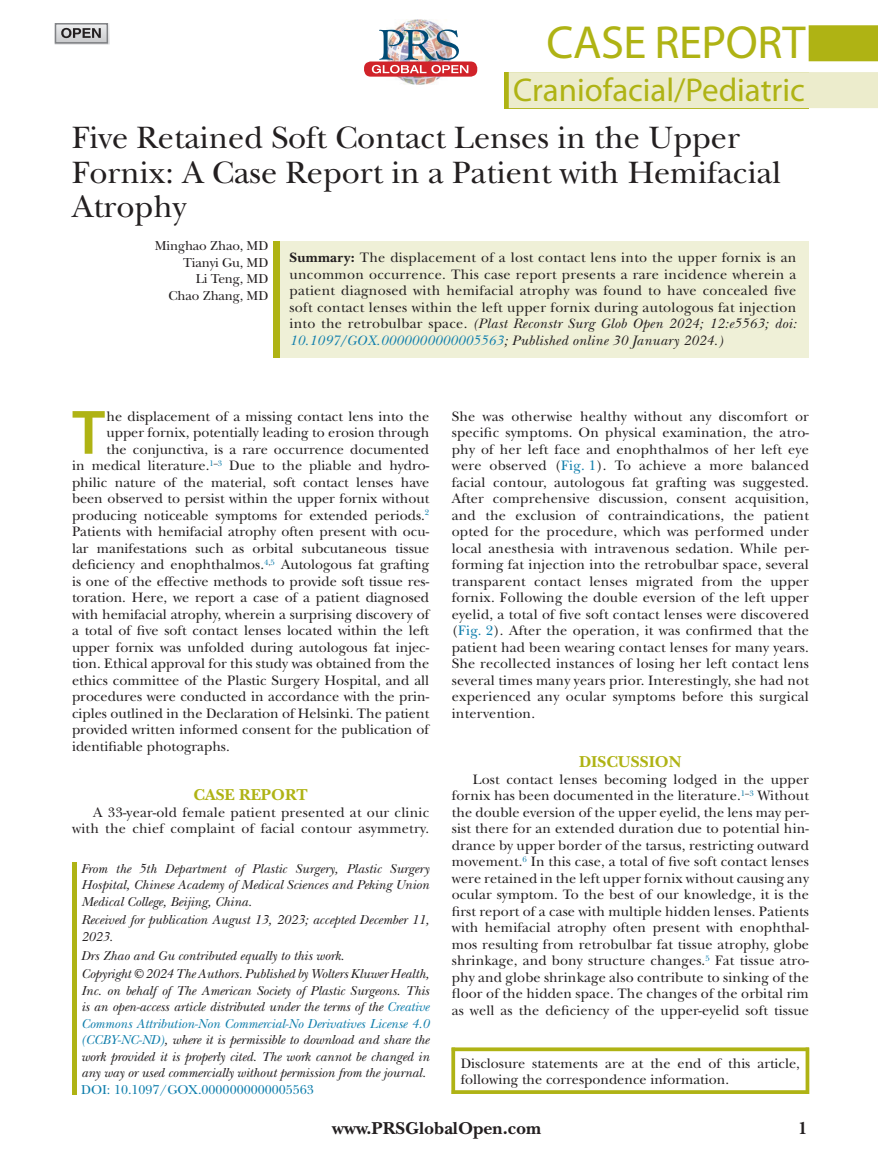
<style>
.page{position:relative;width:878px;height:1175px;background:#fff}
.page>*{position:absolute;margin:0;border:0;box-sizing:border-box;transform-origin:0 0}
.t1{font:600 63.15px "Myriad Pro";color:#afb314}
.t2{font:46.5px "Myriad Pro";letter-spacing:-.01em;color:#afb314}
.t3{font:33px "Myriad Pro";color:#afb314}
.t4{font:32.25px/34.5px "New Baskerville Std";color:#231f20}
.t5{font:700 18px "New Baskerville Std";color:#231f20}
.t6{font:700 16.5px "New Baskerville Std";color:#afb314}
.t7{font:14.25px/16.5px "New Baskerville Std";color:#231f20;text-align:justify}
.t8{font:italic 13.5px/16.5px "New Baskerville Std";color:#231f20;text-align:justify}
.t9{font:13.5px/16.5px "New Baskerville Std";letter-spacing:-.01em;color:#231f20;text-align:right}
.t10{font:13.5px "New Baskerville Std";color:#0f7eac}
.s1{font-weight:700}
.s2{font-style:italic}
.s3{font-style:italic;color:#0f7eac}
.s4{color:#0f7eac}
</style>
<div class="page">
<div style="left:508px;top:72px;width:370px;height:36px;background:#ececcc"></div>
<div style="left:808px;top:25px;width:70px;height:36px;background:#afb314"></div>
<img style="left:395px;top:20px;width:48px;height:64px">
<svg style="left:364px;top:61px;width:113px;height:16px"></svg>
<img style="left:372px;top:29px;width:96px;height:44px">
<div style="left:274px;top:126px;width:534px;height:232px;background:#eff0d7"></div>
<div style="left:274px;top:240px;width:6px;height:118px;background:#afb314"></div>
<hr style="left:72px;top:862px;width:4px;height:49px;background:#afb314">
<hr style="left:72px;top:911px;width:4px;height:35px;background:#afb314">
<hr style="left:72px;top:946px;width:4px;height:19px;background:#afb314">
<hr style="left:72px;top:965px;width:4px;height:118px;background:#afb314">
<hr style="left:72px;top:1081px;width:4px;height:13px;background:#afb314">
<div style="left:272px;top:126px;width:536px;height:115px;background:#fff"></div>
<img style="left:54px;top:23px;width:55px;height:22px">
<svg style="left:451px;top:1047px;width:4px;height:47px"></svg>
<svg style="left:805px;top:1047px;width:4px;height:47px"></svg>
<svg style="left:452px;top:1047px;width:356px;height:4px"></svg>
<svg style="left:452px;top:1090px;width:356px;height:4px"></svg>
<div style="left:55px;top:23px;width:53px;height:21px;border:2px solid #808285"></div>
<svg style="left:61px;top:28px;width:40px;height:10px"></svg>
<h2 class="t2" style="left:546px;top:14px;width:260px">Case Report</h2>
<h3 class="t3" style="left:513px;top:69px;width:293px">Craniofacial/Pediatric</h3>
<h3 class="t4" style="left:72px;top:121px;width:710px">Five Retained Soft Contact Lenses in the Upper<br>Fornix: A Case Report in a Patient with Hemifacial<br>Atrophy</h3>
<p class="t9" style="left:155px;top:238px;width:115px">Minghao Zhao, MD<br>Tianyi Gu, MD<br>Li Teng, MD<br>Chao Zhang, MD</p>
<p class="t7" style="left:289px;top:250px;width:508px"><span class="s1">Summary:</span> The displacement of a lost contact lens into the upper fornix is an uncommon occurrence. This case report presents a rare incidence wherein a patient diagnosed with hemifacial atrophy was found to have concealed five soft contact lenses within the left upper fornix during autologous fat injection into the retrobulbar space. <span class="s2">(Plast Reconstr Surg Glob Open 2024; 12:e5563; doi:<br></span><span class="s3">10.1097/GOX.0000000000005563</span><span class="s2">; Published online 30 January 2024.)</span></p>
<h1 class="t1" style="left:72px;top:392px;width:35px">T</h1>
<p class="t7" style="left:106px;top:408px;width:324px">he displacement of a missing contact lens into the</p>
<p class="t7" style="left:106px;top:424px;width:324px">upper fornix, potentially leading to erosion through</p>
<p class="t7" style="left:106px;top:441px;width:324px">the conjunctiva, is a rare occurrence documented</p>
<p class="t7" style="left:72px;top:457px;width:359px">in medical literature.<sup>1</sup><sup>–</sup><sup>3</sup> Due to the pliable and hydro-</p>
<p class="t7" style="left:72px;top:474px;width:359px">philic nature of the material, soft contact lenses have</p>
<p class="t7" style="left:72px;top:490px;width:359px">been observed to persist within the upper fornix without</p>
<p class="t7" style="left:72px;top:507px;width:358px">producing noticeable symptoms for extended periods.<sup>2</sup></p>
<p class="t7" style="left:72px;top:523px;width:359px">Patients with hemifacial atrophy often present with ocu-</p>
<p class="t7" style="left:72px;top:540px;width:359px">lar manifestations such as orbital subcutaneous tissue</p>
<p class="t7" style="left:72px;top:556px;width:359px">deficiency and enophthalmos.<sup>4</sup><sup>,</sup><sup>5</sup> Autologous fat grafting</p>
<p class="t7" style="left:72px;top:573px;width:358px">is one of the effective methods to provide soft tissue res-</p>
<p class="t7" style="left:72px;top:589px;width:359px">toration. Here, we report a case of a patient diagnosed</p>
<p class="t7" style="left:72px;top:606px;width:359px">with hemifacial atrophy, wherein a surprising discovery of</p>
<p class="t7" style="left:72px;top:622px;width:358px">a total of five soft contact lenses located within the left</p>
<p class="t7" style="left:72px;top:639px;width:358px">upper fornix was unfolded during autologous fat injec-</p>
<p class="t7" style="left:72px;top:655px;width:359px">tion. Ethical approval for this study was obtained from the</p>
<p class="t7" style="left:72px;top:672px;width:359px">ethics committee of the Plastic Surgery Hospital, and all</p>
<p class="t7" style="left:72px;top:688px;width:359px">procedures were conducted in accordance with the prin-</p>
<p class="t7" style="left:72px;top:705px;width:358px">ciples outlined in the Declaration of Helsinki. The patient</p>
<p class="t7" style="left:72px;top:721px;width:358px">provided written informed consent for the publication of</p>
<p class="t7" style="left:72px;top:738px;width:159px">identifiable photographs.</p>
<p class="t6" style="left:194px;top:785px;width:115px">CASE REPORT</p>
<p class="t7" style="left:72px;top:804px;width:359px;text-align:right">A 33-year-old female patient presented at our clinic with the chief complaint of facial contour asymmetry.</p>
<p class="t8" style="left:81px;top:860px;width:350px">From the 5th Department of Plastic Surgery, Plastic Surgery Hospital, Chinese Academy of Medical Sciences and Peking Union Medical College, Beijing, China.</p>
<p class="t8" style="left:81px;top:911px;width:350px">Received for publication August 13, 2023; accepted December 11,<br>2023.</p>
<p class="t8" style="left:81px;top:946px;width:350px;line-height:18.8px">Drs Zhao and Gu contributed equally to this work.<br>Copyright © 2024 The Authors. Published by Wolters Kluwer Health,</p>
<p class="t8" style="left:81px;top:982px;width:350px">Inc. on behalf of The American Society of Plastic Surgeons. This is an open-access article distributed under the terms of the <span class="s4">Creative Commons Attribution-Non Commercial-No Derivatives License 4.0 (CCBY-NC-ND)</span>, where it is permissible to download and share the work provided it is properly cited. The work cannot be changed in any way or used commercially without permission from the journal.</p>
<p class="t10" style="left:81px;top:1081px;width:234px">DOI: 10.1097/GOX.0000000000005563</p>
<p class="t7" style="left:452px;top:408px;width:359px">She was otherwise healthy without any discomfort or specific symptoms. On physical examination, the atro&shy;phy of her left face and enophthalmos of her left eye were observed (<span class="s4">Fig. 1</span>). To achieve a more balanced facial contour, autologous fat grafting was suggested.<br>After comprehensive discussion, consent acquisition, and the exclusion of contraindications, the patient opted for the procedure, which was performed under local anesthesia with intravenous sedation. While per&shy;forming fat injection into the retrobulbar space, several transparent contact lenses migrated from the upper fornix. Following the double eversion of the left upper eyelid, a total of five soft contact lenses were discovered (<span class="s4">Fig. 2</span>). After the operation, it was confirmed that the patient had been wearing contact lenses for many years.<br>She recollected instances of losing her left contact lens several times many years prior. Interestingly, she had not experienced any ocular symptoms before this surgical intervention.</p>
<p class="t6" style="left:579px;top:752px;width:104px">DISCUSSION</p>
<p class="t7" style="left:451px;top:771px;width:359px;text-indent:21px">Lost contact lenses becoming lodged in the upper fornix has been documented in the literature.<sup>1</sup><sup>–</sup><sup>3</sup> Without the double eversion of the upper eyelid, the lens may per&shy;sist there for an extended duration due to potential hin&shy;drance by upper border of the tarsus, restricting outward movement.<sup>6</sup> In this case, a total of five soft contact lenses were retained in the left upper fornix without causing any ocular symptom. To the best of our knowledge, it is the first report of a case with multiple hidden lenses. Patients with hemifacial atrophy often present with enophthal&shy;mos resulting from retrobulbar fat tissue atrophy, globe shrinkage, and bony structure changes.<sup>5</sup> Fat tissue atro&shy;phy and globe shrinkage also contribute to sinking of the floor of the hidden space. The changes of the orbital rim as well as the deficiency of the upper-eyelid soft tissue</p>
<p class="t7" style="left:460px;top:1054px;width:341px">Disclosure statements are at the end of this article, following the correspondence information.</p>
<p class="t5" style="left:332px;top:1118px;width:210px">www.PRSGlobalOpen.com</p>
<p class="t5" style="left:798px;top:1118px;width:11px">1</p>
</div>
